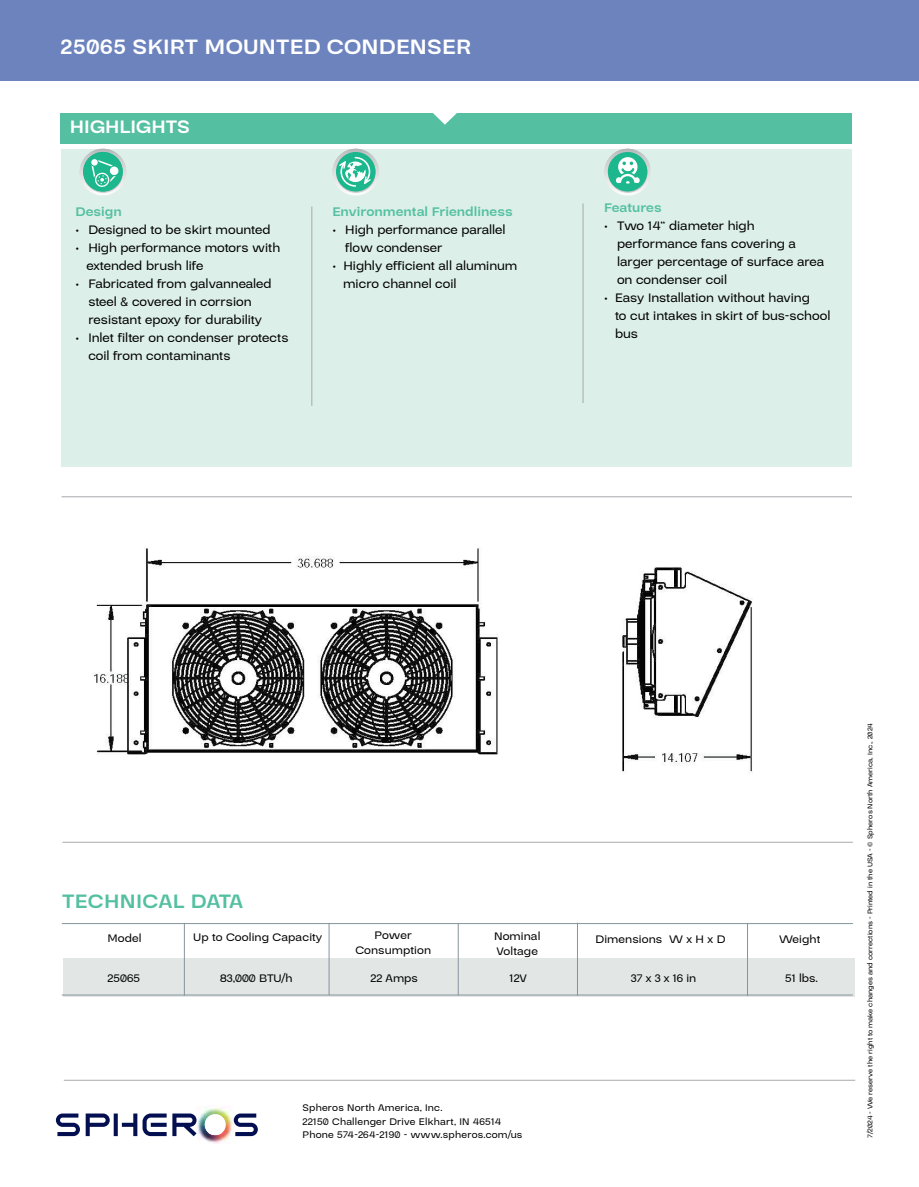
<style>
.page{position:relative;width:919px;height:1187px;background:#fff}
.page>*{position:absolute;margin:0;border:0;box-sizing:border-box;transform-origin:0 0}
.t1{font:700 22.5px "Stara";letter-spacing:.01em;color:#fff}
.t2{font:700 21px "Stara";letter-spacing:.01em;color:#54c0a1}
.t3{font:700 19.5px "Stara";color:#fff}
.t4{font:500 13.5px/18px "Stara";color:#000}
.t5{font:700 13.5px "Stara";color:#54c0a1}
.t6{font:500 12px/14.9px "Stara";letter-spacing:.01em;color:#000;text-align:center}
.t7{font:500 10.5px/13.5px "Stara";letter-spacing:.02em;color:#000}
.t8{font:500 7.5px "Stara";color:#000}
</style>
<div class="page">
<div style="left:61px;top:149px;width:790px;height:317px;background:#dcefe8"></div>
<div style="left:0;top:0;width:918px;height:81px;background:#6c83be"></div>
<hr style="left:64px;top:1079px;width:791px;height:1px;background:#a7a9ac">
<div style="left:61px;top:113px;width:790px;height:31px;background:#54c0a1"></div>
<svg style="left:433px;top:113px;width:24px;height:12px"></svg>
<hr style="left:311px;top:206px;width:1px;height:200px;background:#a7a9ac">
<hr style="left:582px;top:203px;width:1px;height:200px;background:#a7a9ac">
<hr style="left:61px;top:496px;width:790px;height:1px;background:#a7a9ac">
<hr style="left:62px;top:841px;width:790px;height:1px;background:#a7a9ac">
<div style="left:63px;top:957px;width:791px;height:39px;background:#e2e7e6"></div>
<hr style="left:184px;top:922px;width:1px;height:73px;background:#86949b">
<hr style="left:577px;top:922px;width:1px;height:73px;background:#86949b">
<hr style="left:747px;top:922px;width:1px;height:74px;background:#86949b">
<hr style="left:62px;top:923px;width:790px;height:1px;background:#86949b">
<hr style="left:62px;top:994px;width:790px;height:1px;background:#86949b">
<hr style="left:328px;top:922px;width:1px;height:73px;background:#86949b">
<hr style="left:458px;top:922px;width:1px;height:73px;background:#86949b">
<img style="left:92px;top:548px;width:407px;height:207px">
<img style="left:622px;top:567px;width:130px;height:207px">
<svg style="left:604px;top:149px;width:46px;height:46px"></svg>
<svg style="left:332px;top:149px;width:47px;height:46px"></svg>
<svg style="left:80px;top:149px;width:46px;height:46px"></svg>
<img style="left:196px;top:1107px;width:38px;height:36px">
<img style="left:205px;top:1114px;width:20px;height:20px;border-radius:10px">
<svg style="left:56px;top:1113px;width:24px;height:22px"></svg>
<svg style="left:234px;top:1113px;width:24px;height:22px"></svg>
<svg style="left:86px;top:1113px;width:110px;height:23px"></svg>
<h1 class="t1" style="left:61px;top:34px;width:412px">25065 SKIRT MOUNTED CONDENSER</h1>
<h3 class="t3" style="left:70px;top:116px;width:121px">HIGHLIGHTS</h3>
<p class="t5" style="left:76px;top:204px;width:48px">Design</p>
<p class="t4" style="left:76px;top:220px;width:196px">• Designed to be skirt mounted</p>
<p class="t4" style="left:86px;top:238px;width:195px;text-indent:-11px">• High performance motors with extended brush life</p>
<p class="t4" style="left:76px;top:274px;width:197px;text-align:center">• Fabricated from galvannealed steel &amp; covered in corrsion resistant epoxy for durability</p>
<p class="t4" style="left:88px;top:328px;width:201px;text-indent:-13px">• Inlet filter on condenser protects coil from contaminants</p>
<p class="t5" style="left:332px;top:204px;width:182px">Environmental Friendliness</p>
<p class="t4" style="left:345px;top:220px;width:162px;text-indent:-13px">• High performance parallel flow condenser</p>
<p class="t4" style="left:343px;top:256px;width:176px;text-indent:-11px">• Highly efficient all aluminum micro channel coil</p>
<p class="t5" style="left:604px;top:199px;width:59px">Features</p>
<p class="t4" style="left:617px;top:216px;width:208px;text-indent:-13px">• Two 14“ diameter high performance fans covering a larger percentage of surface area on condenser coil</p>
<p class="t4" style="left:615px;top:288px;width:217px;text-indent:-11px">• Easy Installation without having<br>to cut intakes in skirt of bus-school bus</p>
<h2 class="t2" style="left:62px;top:888px;width:182px">TECHNICAL DATA</h2>
<p class="t6" style="left:108px;top:930px;width:36px">Model</p>
<p class="t6" style="left:107px;top:970px;width:34px">25065</p>
<p class="t6" style="left:355px;top:927px;width:77px">Power<br>Consumption</p>
<p class="t6" style="left:494px;top:928px;width:48px;text-align:left">Nominal<br>Voltage</p>
<p class="t6" style="left:193px;top:929px;width:131px">Up to Cooling Capacity</p>
<p class="t6" style="left:595px;top:931px;width:131px">Dimensions W x H x D</p>
<p class="t6" style="left:779px;top:931px;width:43px">Weight</p>
<p class="t6" style="left:220px;top:970px;width:74px">83,000 BTU/h</p>
<p class="t6" style="left:370px;top:970px;width:49px">22 Amps</p>
<p class="t6" style="left:509px;top:970px;width:19px">12V</p>
<p class="t6" style="left:630px;top:970px;width:67px">37 x 3 x 16 in</p>
<p class="t6" style="left:785px;top:970px;width:34px">51 lbs.</p>
<p class="t7" style="left:302px;top:1100px;width:221px">Spheros North America, Inc.<br>22150 Challenger Drive Elkhart, IN 46514<br>Phone 574-264-2190 - www.spheros.com/us</p>
<p class="t8" style="left:865px;top:1137px;width:415px;rotate:-90deg">7/2024 - We reserve the right to make changes and corrections - Printed in the USA - © Spheros North America, Inc., 2024</p>
</div>
